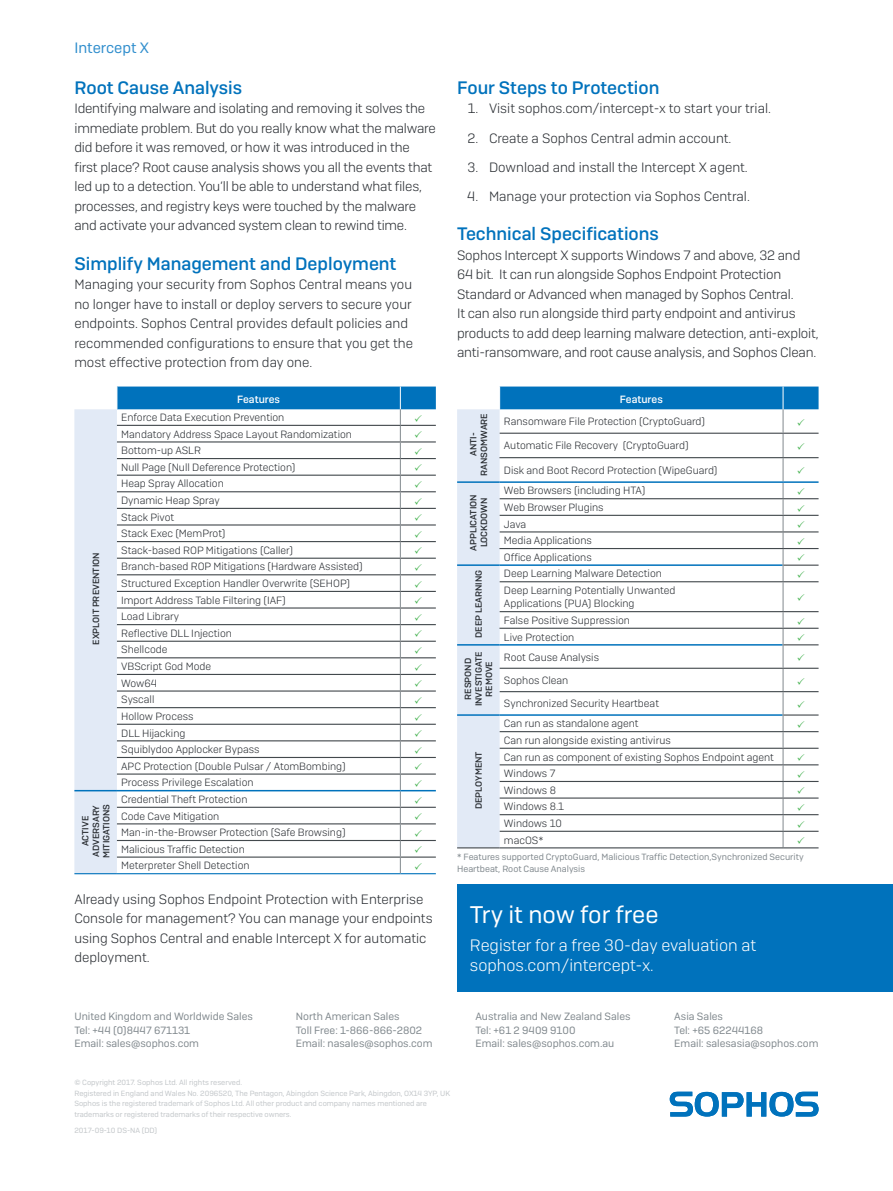
<style>
.page{position:relative;width:893px;height:1191px;background:#fff}
.page>*{position:absolute;margin:0;border:0;box-sizing:border-box;transform-origin:0 0}
.CTA_Heading{font:24px "Sophos Sans";color:#fff}
.Subheading_1{font:500 18px "Sophos Sans";color:#0072bc}
.CTA_Copy{font:300 16.5px/19.5px "Sophos Sans";color:#fff}
.t1{font:15px "Sophos Sans";color:#308ecd}
.Body_Copy{font:300 13.5px/19.5px "Sophos Sans";letter-spacing:-.015em;color:#282c31}
.Table_Body_Copy{font:300 10.5px/13.5px "Sophos Sans";color:#282c31}
.Sales_Address{font:10.5px "Sophos Sans";color:#81898e}
.Table_Header{font:500 10.5px "Sophos Sans";color:#fff}
.Table_Left_Column{font:500 9px/10.5px "Sophos Sans";color:#282c31;text-align:center}
.Note{font:9px/12px "Sophos Sans";color:#81898e}
.Copyright{font:7.5px/10.5px "Sophos Sans";color:#c2c6c9}
.Job_No__and_Version{font:7.5px "Sophos Sans";color:#c2c6c9}
</style>
<div class="page">
<div style="left:457px;top:884px;width:436px;height:107px;background:#0072bc"></div>
<hr style="left:74px;top:873px;width:43px;height:1px;background:#0072bc">
<hr style="left:117px;top:873px;width:283px;height:1px;background:#0072bc">
<hr style="left:400px;top:873px;width:36px;height:1px;background:#0072bc">
<svg style="left:670px;top:1091px;width:149px;height:25px"></svg>
<svg style="left:74px;top:386px;width:362px;height:487px"></svg>
<svg style="left:457px;top:386px;width:362px;height:462px"></svg>
<p class="t1" style="left:74px;top:39px;width:76px">Intercept X</p>
<p class="Subheading_1" style="left:74px;top:77px;width:169px">Root Cause Analysis</p>
<p class="Body_Copy" style="left:74px;top:99px;width:363px">Identifying malware and isolating and removing it solves the immediate problem. But do you really know what the malware did before it was removed, or how it was introduced in the first place? Root cause analysis shows you all the events that led up to a detection. You’ll be able to understand what files, processes, and registry keys were touched by the malware and activate your advanced system clean to rewind time.</p>
<p class="Subheading_1" style="left:74px;top:252px;width:324px">Simplify Management and Deployment</p>
<p class="Body_Copy" style="left:74px;top:274px;width:340px">Managing your security from Sophos Central means you no longer have to install or deploy servers to secure your endpoints. Sophos Central provides default policies and recommended configurations to ensure that you get the most effective protection from day one.</p>
<p class="Table_Left_Column" style="left:91px;top:645px;width:94px;rotate:-90deg">EXPLOIT PREVENTION</p>
<p class="Table_Left_Column" style="left:80px;top:858px;width:56px;rotate:-90deg">ACTIVE<br>ADVERSARY<br>MITIGATIONS</p>
<p class="Table_Header" style="left:237px;top:393px;width:44px">Features</p>
<p class="Table_Body_Copy" style="left:121px;top:410px;width:165px">Enforce Data Execution Prevention</p>
<p class="Table_Body_Copy" style="left:121px;top:427px;width:232px">Mandatory Address Space Layout Randomization</p>
<p class="Table_Body_Copy" style="left:121px;top:443px;width:81px">Bottom-up ASLR</p>
<p class="Table_Body_Copy" style="left:121px;top:460px;width:176px">Null Page (Null Deference Protection)</p>
<p class="Table_Body_Copy" style="left:121px;top:477px;width:104px">Heap Spray Allocation</p>
<p class="Table_Body_Copy" style="left:121px;top:493px;width:100px">Dynamic Heap Spray</p>
<p class="Table_Body_Copy" style="left:121px;top:510px;width:55px">Stack Pivot</p>
<p class="Table_Body_Copy" style="left:121px;top:526px;width:106px">Stack Exec (MemProt)</p>
<p class="Table_Body_Copy" style="left:121px;top:543px;width:173px">Stack-based ROP Mitigations (Caller)</p>
<p class="Table_Body_Copy" style="left:121px;top:560px;width:243px">Branch-based ROP Mitigations (Hardware Assisted)</p>
<p class="Table_Body_Copy" style="left:121px;top:576px;width:231px">Structured Exception Handler Overwrite (SEHOP)</p>
<p class="Table_Body_Copy" style="left:121px;top:593px;width:166px">Import Address Table Filtering (IAF)</p>
<p class="Table_Body_Copy" style="left:121px;top:609px;width:60px">Load Library</p>
<p class="Table_Body_Copy" style="left:121px;top:626px;width:112px">Reflective DLL Injection</p>
<p class="Table_Body_Copy" style="left:121px;top:643px;width:48px">Shellcode</p>
<p class="Table_Body_Copy" style="left:121px;top:659px;width:91px">VBScript God Mode</p>
<p class="Table_Body_Copy" style="left:121px;top:676px;width:38px">Wow64</p>
<p class="Table_Body_Copy" style="left:121px;top:692px;width:35px">Syscall</p>
<p class="Table_Body_Copy" style="left:121px;top:709px;width:74px">Hollow Process</p>
<p class="Table_Body_Copy" style="left:121px;top:726px;width:66px">DLL Hijacking</p>
<p class="Table_Body_Copy" style="left:121px;top:742px;width:140px">Squiblydoo Applocker Bypass</p>
<p class="Table_Body_Copy" style="left:121px;top:759px;width:226px">APC Protection (Double Pulsar / AtomBombing)</p>
<p class="Table_Body_Copy" style="left:121px;top:775px;width:134px">Process Privilege Escalation</p>
<p class="Table_Body_Copy" style="left:121px;top:792px;width:128px">Credential Theft Protection</p>
<p class="Table_Body_Copy" style="left:121px;top:809px;width:100px">Code Cave Mitigation</p>
<p class="Table_Body_Copy" style="left:121px;top:825px;width:226px">Man-in-the-Browser Protection (Safe Browsing)</p>
<p class="Table_Body_Copy" style="left:121px;top:842px;width:125px">Malicious Traffic Detection</p>
<p class="Table_Body_Copy" style="left:121px;top:858px;width:130px">Meterpreter Shell Detection</p>
<p class="Body_Copy" style="left:74px;top:888px;width:360px">Already using Sophos Endpoint Protection with Enterprise Console for management? You can manage your endpoints using Sophos Central and enable Intercept X for automatic deployment.</p>
<p class="Sales_Address" style="left:74px;top:1010px;width:180px">United Kingdom and Worldwide Sales</p>
<p class="Sales_Address" style="left:74px;top:1023px;width:117px">Tel: +44 (0)8447 671131</p>
<p class="Sales_Address" style="left:74px;top:1037px;width:126px">Email: sales@sophos.com</p>
<p class="Sales_Address" style="left:296px;top:1010px;width:105px">North American Sales</p>
<p class="Sales_Address" style="left:296px;top:1023px;width:128px">Toll Free: 1-866-866-2802</p>
<p class="Sales_Address" style="left:296px;top:1037px;width:138px">Email: nasales@sophos.com</p>
<p class="Subheading_1" style="left:457px;top:77px;width:204px">Four Steps to Protection</p>
<p class="Body_Copy" style="left:468px;top:99px;width:305px">1. Visit sophos.com/intercept-x to start your trial.</p>
<p class="Body_Copy" style="left:467px;top:128px;width:265px">2. Create a Sophos Central admin account.</p>
<p class="Body_Copy" style="left:467px;top:157px;width:282px">3. Download and install the Intercept X agent.</p>
<p class="Body_Copy" style="left:467px;top:186px;width:284px">4. Manage your protection via Sophos Central.</p>
<p class="Subheading_1" style="left:457px;top:223px;width:203px">Technical Specifications</p>
<p class="Body_Copy" style="left:457px;top:245px;width:363px">Sophos Intercept X supports Windows 7 and above, 32 and 64 bit. It can run alongside Sophos Endpoint Protection Standard or Advanced when managed by Sophos Central.<br>It can also run alongside third party endpoint and antivirus products to add deep learning malware detection, anti-exploit, anti-ransomware, and root cause analysis, and Sophos Clean.</p>
<p class="Table_Header" style="left:620px;top:393px;width:44px">Features</p>
<p class="Table_Left_Column" style="left:468px;top:475px;width:64px;rotate:-90deg">ANTI-<br>RANSOMWARE</p>
<p class="Table_Body_Copy" style="left:504px;top:414px;width:203px">Ransomware File Protection (CryptoGuard)</p>
<p class="Table_Body_Copy" style="left:504px;top:439px;width:186px">Automatic File Recovery (CryptoGuard)</p>
<p class="Table_Body_Copy" style="left:504px;top:463px;width:215px">Disk and Boot Record Protection (WipeGuard)</p>
<p class="Table_Left_Column" style="left:468px;top:551px;width:58px;rotate:-90deg">APPLICATION<br>LOCKDOWN</p>
<p class="Table_Body_Copy" style="left:504px;top:484px;width:143px">Web Browsers (including HTA)</p>
<p class="Table_Body_Copy" style="left:504px;top:500px;width:101px">Web Browser Plugins</p>
<p class="Table_Body_Copy" style="left:504px;top:517px;width:24px">Java</p>
<p class="Table_Body_Copy" style="left:504px;top:533px;width:90px">Media Applications</p>
<p class="Table_Body_Copy" style="left:504px;top:550px;width:89px">Office Applications</p>
<p class="Table_Left_Column" style="left:473px;top:638px;width:70px;rotate:-90deg">DEEP LEARNING</p>
<p class="Table_Body_Copy" style="left:504px;top:567px;width:160px">Deep Learning Malware Detection</p>
<p class="Table_Body_Copy" style="left:504px;top:583px;width:173px">Deep Learning Potentially Unwanted<br>Applications (PUA) Blocking</p>
<p class="Table_Body_Copy" style="left:504px;top:613px;width:128px">False Positive Suppression</p>
<p class="Table_Body_Copy" style="left:504px;top:630px;width:72px">Live Protection</p>
<p class="Table_Left_Column" style="left:463px;top:706px;width:56px;rotate:-90deg">RESPOND<br>INVESTIGATE<br>REMOVE</p>
<p class="Table_Body_Copy" style="left:504px;top:650px;width:97px">Root Cause Analysis</p>
<p class="Table_Body_Copy" style="left:504px;top:673px;width:66px">Sophos Clean</p>
<p class="Table_Body_Copy" style="left:504px;top:696px;width:157px">Synchronized Security Heartbeat</p>
<p class="Table_Body_Copy" style="left:504px;top:716px;width:136px">Can run as standalone agent</p>
<p class="Table_Body_Copy" style="left:504px;top:733px;width:168px">Can run alongside existing antivirus</p>
<p class="Table_Body_Copy" style="left:504px;top:750px;width:272px">Can run as component of existing Sophos Endpoint agent</p>
<p class="Table_Body_Copy" style="left:504px;top:766px;width:53px">Windows 7</p>
<p class="Table_Body_Copy" style="left:504px;top:783px;width:54px">Windows 8</p>
<p class="Table_Body_Copy" style="left:504px;top:799px;width:62px">Windows 8.1</p>
<p class="Table_Body_Copy" style="left:504px;top:816px;width:60px">Windows 10</p>
<p class="Table_Body_Copy" style="left:504px;top:833px;width:41px">macOS*</p>
<p class="Note" style="left:457px;top:851px;width:348px">* Features supported CryptoGuard, Malicious Traffic Detection,Synchronized Security<br>Heartbeat, Root Cause Analysis</p>
<p class="Table_Left_Column" style="left:473px;top:809px;width:59px;rotate:-90deg">DEPLOYMENT</p>
<p class="CTA_Heading" style="left:470px;top:900px;width:190px">Try it now for free</p>
<p class="CTA_Copy" style="left:470px;top:935px;width:288px">Register for a free 30-day evaluation at sophos.com/intercept-x.</p>
<p class="Sales_Address" style="left:475px;top:1010px;width:157px">Australia and New Zealand Sales</p>
<p class="Sales_Address" style="left:475px;top:1023px;width:102px">Tel: +61 2 9409 9100</p>
<p class="Sales_Address" style="left:475px;top:1037px;width:140px">Email: sales@sophos.com.au</p>
<p class="Sales_Address" style="left:674px;top:1010px;width:50px">Asia Sales</p>
<p class="Sales_Address" style="left:674px;top:1023px;width:90px">Tel: +65 62244168</p>
<p class="Sales_Address" style="left:674px;top:1037px;width:146px">Email: salesasia@sophos.com</p>
<p class="Copyright" style="left:74px;top:1077px;width:169px">© Copyright 2017. Sophos Ltd. All rights reserved.</p>
<p class="Copyright" style="left:74px;top:1087px;width:377px">Registered in England and Wales No. 2096520, The Pentagon, Abingdon Science Park, Abingdon, OX14 3YP, UK</p>
<p class="Copyright" style="left:74px;top:1098px;width:354px">Sophos is the registered trademark of Sophos Ltd. All other product and company names mentioned are trademarks or registered trademarks of their respective owners.</p>
<p class="Job_No__and_Version" style="left:74px;top:1125px;width:84px">2017-09-10 DS-NA (DD)</p>
</div>
